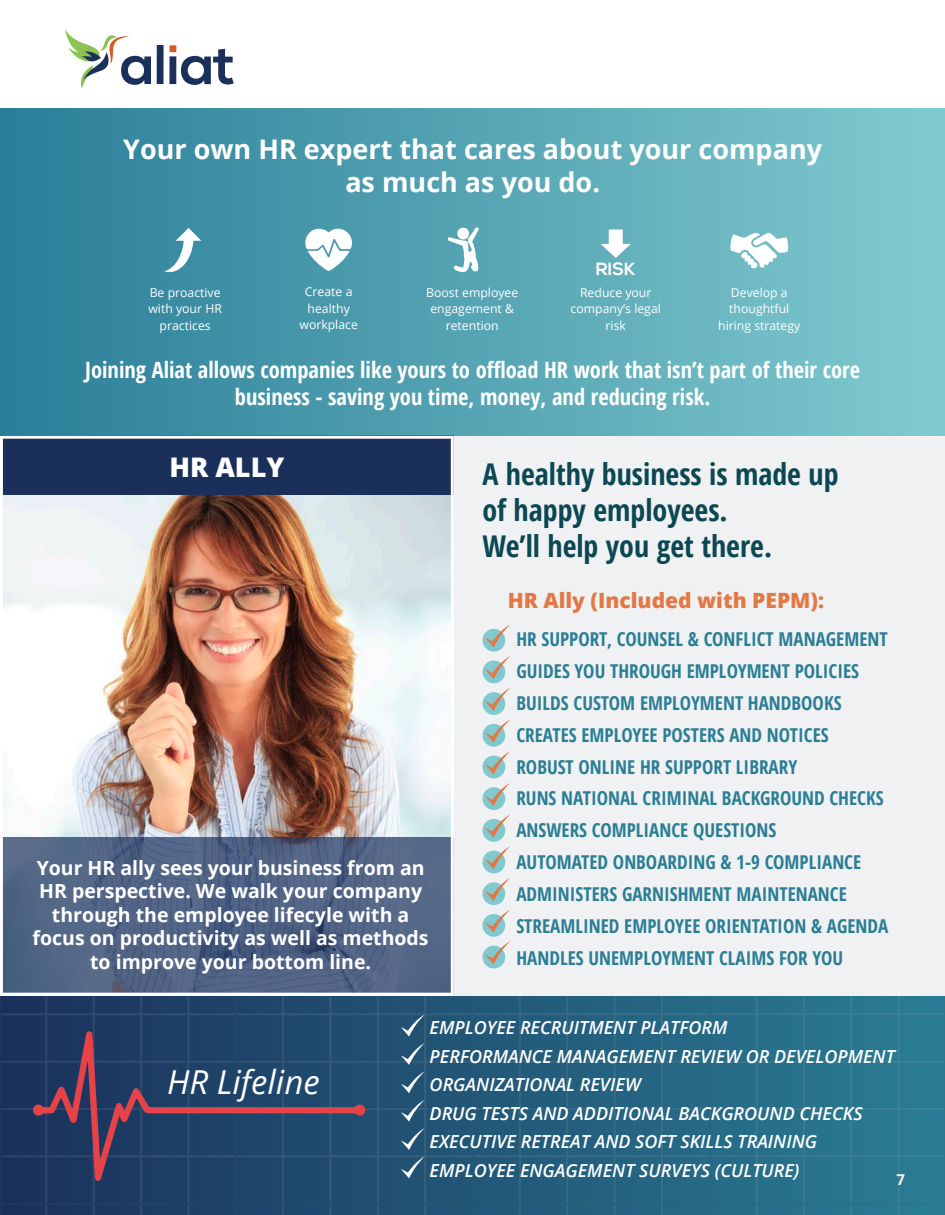
<style>
.page{position:relative;width:945px;height:1215px;background:#fff}
.page>*{position:absolute;margin:0;border:0;box-sizing:border-box;transform-origin:0 0}
.t1{font:italic 33px "Open Sans";color:#fff}
.t2{font:700 condensed 30px/36px "Open Sans";color:#0c4853}
.t3{font:700 27px/32.4px "Open Sans";color:#fff;text-align:center}
.t4{font:800 27px "Open Sans";color:#fff}
.t5{font:700 condensed 22.5px/27px "Open Sans";color:#fff;text-align:center}
.t6{font:800 21px "Open Sans";color:#e27945}
.t7{font:700 19.5px/23.4px "Open Sans";color:#fff;text-align:center}
.t8{font:700 condensed 19.05px/31.8px "Open Sans";color:#2a7e95}
.t9{font:italic 600 18px/28.5px "Open Sans";color:#fff}
.t10{font:700 17.7px "Nexa";color:#fff}
.t11{font:700 15px "Open Sans";color:#f4f4f4}
.t12{font:12.3px/16.5px "Open Sans";color:#fff;text-align:center}
</style>
<div class="page">
<svg style="left:65px;top:29px;width:86px;height:60px"></svg>
<div style="left:157px;top:45px;width:7px;height:39px;background:#1a305b"></div>
<div style="left:169px;top:56px;width:7px;height:28px;background:#1a305b"></div>
<svg style="left:181px;top:49px;width:53px;height:36px"></svg>
<div style="left:170px;top:45px;width:6px;height:7px;background:#d65b27"></div>
<div style="left:0;top:109px;width:945px;height:327px;background:linear-gradient(to right,#2a7e98,#81cad0)"></div>
<img style="left:0;top:996px;width:945px;height:219px">
<div style="left:0;top:436px;width:945px;height:560px;background:#f0f1f2"></div>
<svg style="left:164px;top:228px;width:37px;height:44px"></svg>
<svg style="left:305px;top:229px;width:47px;height:42px"></svg>
<svg style="left:448px;top:227px;width:31px;height:45px"></svg>
<svg style="left:601px;top:230px;width:30px;height:28px"></svg>
<svg style="left:730px;top:232px;width:58px;height:37px"></svg>
<div style="left:483px;top:629px;width:22px;height:23px;background:#81c9cf;border-radius:50%"></div>
<svg style="left:486px;top:624px;width:24px;height:23px"></svg>
<div style="left:483px;top:660px;width:22px;height:23px;background:#81c9cf;border-radius:50%"></div>
<svg style="left:486px;top:656px;width:24px;height:23px"></svg>
<div style="left:483px;top:692px;width:22px;height:23px;background:#81c9cf;border-radius:50%"></div>
<svg style="left:486px;top:688px;width:24px;height:23px"></svg>
<svg style="left:482px;top:724px;width:23px;height:23px"></svg>
<svg style="left:486px;top:719px;width:24px;height:23px"></svg>
<div style="left:482px;top:756px;width:23px;height:22px;background:#81c9cf;border-radius:50%"></div>
<svg style="left:486px;top:751px;width:24px;height:23px"></svg>
<svg style="left:482px;top:787px;width:23px;height:23px"></svg>
<svg style="left:486px;top:783px;width:24px;height:23px"></svg>
<svg style="left:482px;top:819px;width:23px;height:23px"></svg>
<svg style="left:486px;top:814px;width:24px;height:24px"></svg>
<div style="left:482px;top:851px;width:23px;height:22px;background:#81c9cf;border-radius:50%"></div>
<svg style="left:486px;top:846px;width:24px;height:23px"></svg>
<svg style="left:482px;top:882px;width:23px;height:23px"></svg>
<svg style="left:486px;top:878px;width:24px;height:23px"></svg>
<svg style="left:482px;top:914px;width:23px;height:23px"></svg>
<svg style="left:486px;top:910px;width:24px;height:23px"></svg>
<div style="left:482px;top:946px;width:23px;height:22px;background:#81c9cf;border-radius:50%"></div>
<svg style="left:486px;top:941px;width:24px;height:23px"></svg>
<svg style="left:32px;top:1031px;width:334px;height:150px;background:#2e4165"></svg>
<svg style="left:401px;top:1015px;width:24px;height:21px"></svg>
<svg style="left:401px;top:1043px;width:24px;height:22px"></svg>
<svg style="left:401px;top:1071px;width:24px;height:22px"></svg>
<svg style="left:401px;top:1100px;width:24px;height:21px"></svg>
<svg style="left:401px;top:1128px;width:24px;height:22px"></svg>
<svg style="left:401px;top:1156px;width:24px;height:22px"></svg>
<img style="left:0;top:436px;width:454px;height:559px">
<h3 class="t3" style="left:123px;top:133px;width:700px">Your own HR expert that cares about your company as much as you do.</h3>
<p class="t12" style="left:148px;top:284px;width:75px">Be proactive with your HR practices</p>
<p class="t12" style="left:299px;top:283px;width:60px">Create a healthy workplace</p>
<p class="t12" style="left:426px;top:284px;width:94px">Boost employee engagement &amp; retention</p>
<p class="t10" style="left:596px;top:259px;width:41px">RISK</p>
<p class="t12" style="left:571px;top:284px;width:92px">Reduce your company’s legal risk</p>
<p class="t12" style="left:718px;top:284px;width:84px">Develop a thoughtful hiring strategy</p>
<p class="t5" style="left:85px;top:355px;width:776px">Joining Aliat allows companies like yours to offload HR work that isn’t part of their core business - saving you time, money, and reducing risk.</p>
<h3 class="t4" style="left:169px;top:449px;width:116px">HR ALLY</h3>
<p class="t7" style="left:33px;top:856px;width:398px">Your HR ally sees your business from an HR perspective. We walk your company through the employee lifecyle with a focus on productivity as well as methods to improve your bottom line.</p>
<h2 class="t2" style="left:482px;top:455px;width:358px">A healthy business is made up of happy employees.<br>We’ll help you get there.</h2>
<p class="t6" style="left:508px;top:585px;width:318px">HR Ally (Included with PEPM):</p>
<p class="t8" style="left:516px;top:623px;width:373px">HR SUPPORT, COUNSEL &amp; CONFLICT MANAGEMENT GUIDES YOU THROUGH EMPLOYMENT POLICIES BUILDS CUSTOM EMPLOYMENT HANDBOOKS CREATES EMPLOYEE POSTERS AND NOTICES ROBUST ONLINE HR SUPPORT LIBRARY<br>RUNS NATIONAL CRIMINAL BACKGROUND CHECKS ANSWERS COMPLIANCE QUESTIONS<br>AUTOMATED ONBOARDING &amp; 1-9 COMPLIANCE ADMINISTERS GARNISHMENT MAINTENANCE STREAMLINED EMPLOYEE ORIENTATION &amp; AGENDA HANDLES UNEMPLOYMENT CLAIMS FOR YOU</p>
<h1 class="t1" style="left:167px;top:1058px;width:154px">HR Lifeline</h1>
<p class="t9" style="left:430px;top:1013px;width:467px">EMPLOYEE RECRUITMENT PLATFORM<br>PERFORMANCE MANAGEMENT REVIEW OR DEVELOPMENT ORGANIZATIONAL REVIEW<br>DRUG TESTS AND ADDITIONAL BACKGROUND CHECKS EXECUTIVE RETREAT AND SOFT SKILLS TRAINING EMPLOYEE ENGAGEMENT SURVEYS (CULTURE)</p>
<p class="t11" style="left:897px;top:1169px;width:10px">7</p>
</div>
